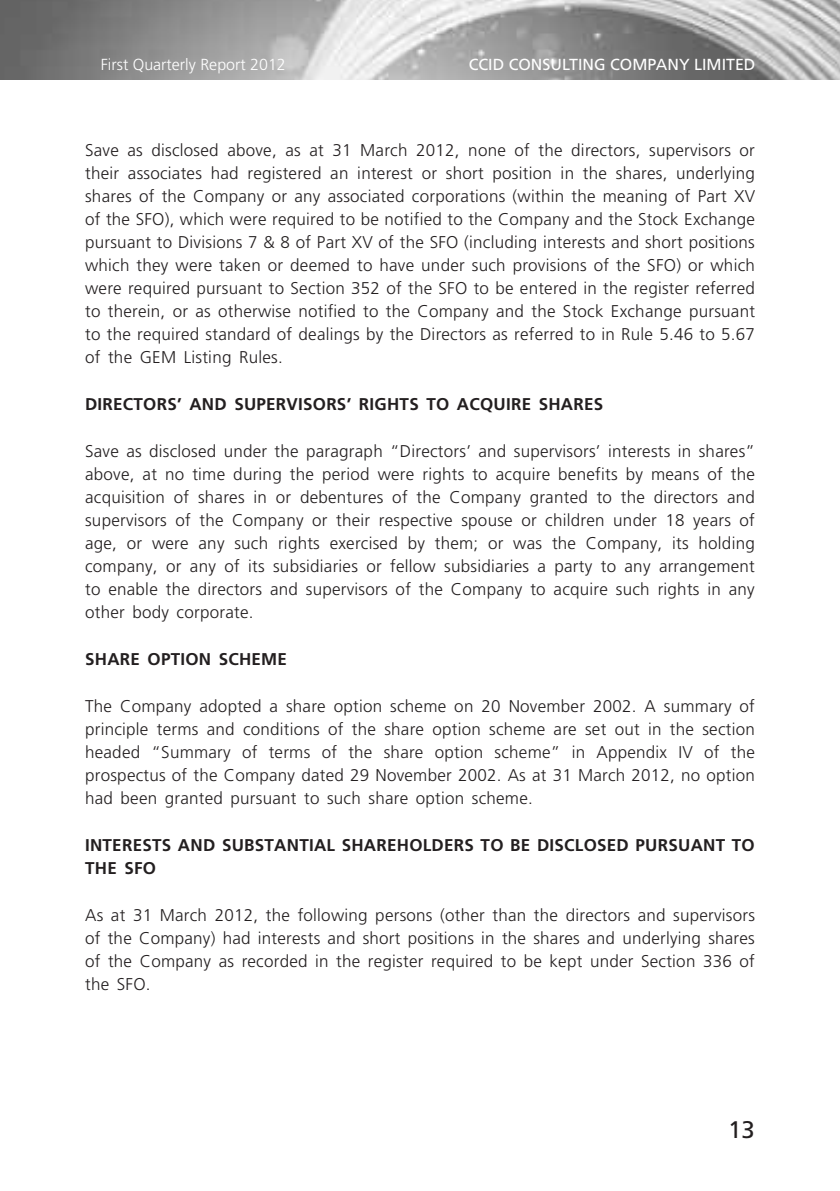
<style>
.page{position:relative;width:840px;height:1191px;background:#fff}
.page>*{position:absolute;margin:0;border:0;box-sizing:border-box;transform-origin:0 0}
.t1{font:24px "Frutiger LT Std";color:#231f20}
.t2{font:300 17px/23px "Frutiger LT Std";letter-spacing:.015em;color:#231f20;text-align:justify}
.t3{font:700 17px "Frutiger LT Std";letter-spacing:.015em;color:#231f20}
.t4{font:16px "Frutiger LT Std";color:#fff}
.t5{font:300 16px "Frutiger LT Std";color:#fff}
</style>
<div class="page">
<img style="left:0;top:0;width:839px;height:79px">
<p class="t5" style="left:101px;top:55px;width:186px">First Quarterly Report 2012</p>
<p class="t4" style="left:468px;top:55px;width:288px">CCID CONSULTING COMPANY LIMITED</p>
<p class="t2" style="left:85px;top:139px;width:671px">Save as disclosed above, as at 31 March 2012, none of the directors, supervisors or their associates had registered an interest or short position in the shares, underlying shares of the Company or any associated corporations (within the meaning of Part XV of the SFO), which were required to be notified to the Company and the Stock Exchange pursuant to Divisions 7 &amp; 8 of Part XV of the SFO (including interests and short positions which they were taken or deemed to have under such provisions of the SFO) or which were required pursuant to Section 352 of the SFO to be entered in the register referred to therein, or as otherwise notified to the Company and the Stock Exchange pursuant to the required standard of dealings by the Directors as referred to in Rule 5.46 to 5.67 of the GEM Listing Rules.</p>
<p class="t3" style="left:85px;top:394px;width:519px">DIRECTORS’ AND SUPERVISORS’ RIGHTS TO ACQUIRE SHARES</p>
<p class="t2" style="left:85px;top:440px;width:671px">Save as disclosed under the paragraph “Directors’ and supervisors’ interests in shares” above, at no time during the period were rights to acquire benefits by means of the acquisition of shares in or debentures of the Company granted to the directors and supervisors of the Company or their respective spouse or children under 18 years of age, or were any such rights exercised by them; or was the Company, its holding company, or any of its subsidiaries or fellow subsidiaries a party to any arrangement to enable the directors and supervisors of the Company to acquire such rights in any other body corporate.</p>
<p class="t3" style="left:85px;top:649px;width:203px">SHARE OPTION SCHEME</p>
<p class="t2" style="left:85px;top:695px;width:671px">The Company adopted a share option scheme on 20 November 2002. A summary of principle terms and conditions of the share option scheme are set out in the section headed “Summary of terms of the share option scheme” in Appendix IV of the prospectus of the Company dated 29 November 2002. As at 31 March 2012, no option had been granted pursuant to such share option scheme.</p>
<p class="t3" style="left:85px;top:835px;width:16px">INTERESTS</p>
<p class="t3" style="left:178px;top:835px;width:14px">AND</p>
<p class="t3" style="left:222px;top:835px;width:21px">SUBSTANTIAL</p>
<p class="t3" style="left:341px;top:835px;width:22px">SHAREHOLDERS</p>
<p class="t3" style="left:480px;top:835px;width:80px">TO BE DISCLOSED</p>
<p class="t3" style="left:635px;top:835px;width:22px">PURSUANT</p>
<p class="t3" style="left:731px;top:835px;width:12px">TO</p>
<p class="t3" style="left:85px;top:858px;width:51px">THE SFO</p>
<p class="t2" style="left:85px;top:904px;width:671px">As at 31 March 2012, the following persons (other than the directors and supervisors of the Company) had interests and short positions in the shares and underlying shares of the Company as recorded in the register required to be kept under Section 336 of the SFO.</p>
<h1 class="t1" style="left:727px;top:1115px;width:28px">13</h1>
</div>
